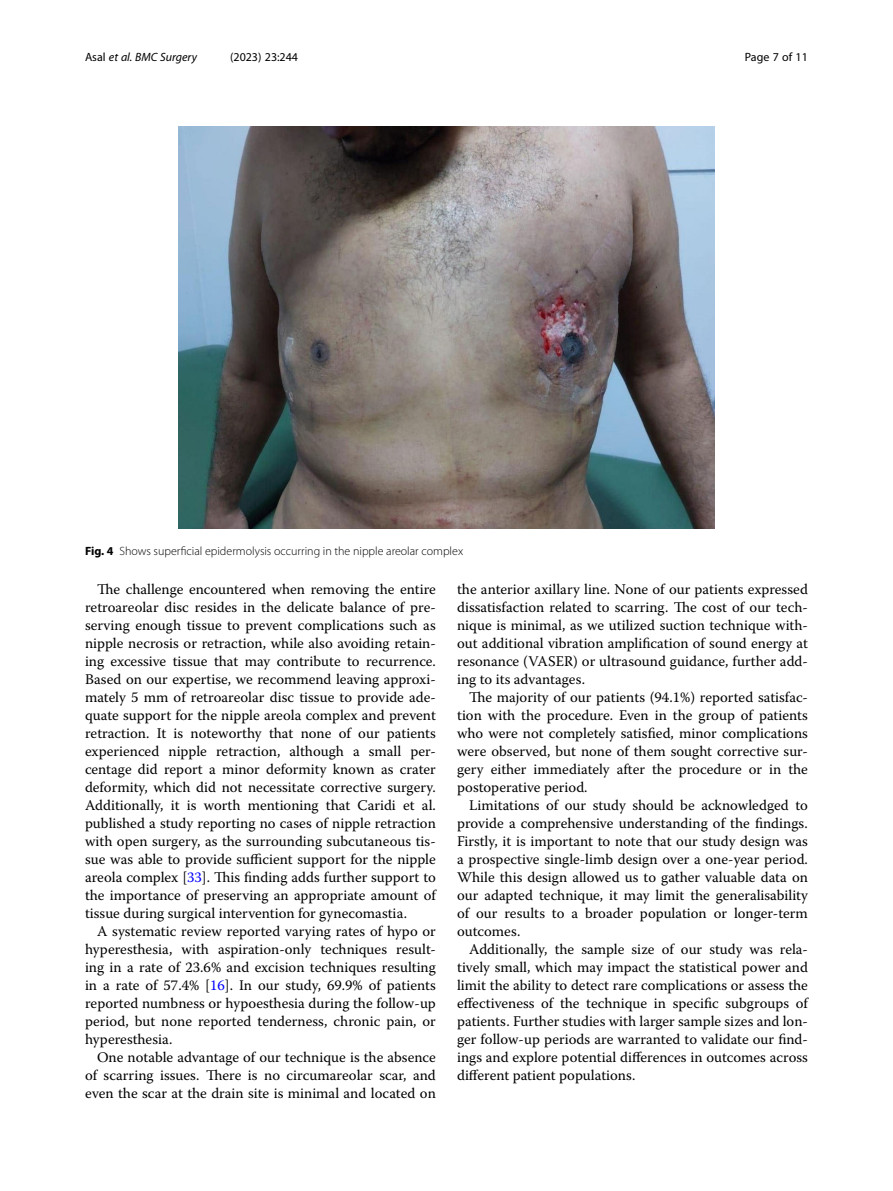
<style>
.page{position:relative;width:893px;height:1191px;background:#fff}
.page>*{position:absolute;margin:0;border:0;box-sizing:border-box;transform-origin:0 0}
.Body_Text_Indent{font:14.7px/18px "Warnock Pro";color:#000;text-align:justify}
.Figure_Caption{font:300 12px "Myriad Pro";color:#000}
.t1{font:12px "Myriad Pro";color:#000}
.t2{font:italic 12px "Myriad Pro";color:#000}
.s1{font-style:normal}
.s2{font-weight:700}
.s3{color:#00f}
</style>
<div class="page">
<img style="left:178px;top:126px;width:536px;height:402px">
<p class="t2" style="left:85px;top:50px;width:113px"><span class="s1">Asal</span> et al. BMC Surgery</p>
<p class="t1" style="left:230px;top:50px;width:70px">(2023) 23:244</p>
<p class="t1" style="left:745px;top:50px;width:65px">Page 7 of 11</p>
<p class="Figure_Caption" style="left:85px;top:545px;width:380px"><span class="s2">Fig. 4</span> Shows superficial epidermolysis occurring in the nipple areolar complex</p>
<p class="Body_Text_Indent" style="left:85px;top:580px;width:352px;text-indent:12px">The challenge encountered when removing the entire retroareolar disc resides in the delicate balance of pre&shy;serving enough tissue to prevent complications such as nipple necrosis or retraction, while also avoiding retain&shy;ing excessive tissue that may contribute to recurrence.<br>Based on our expertise, we recommend leaving approxi&shy;mately 5 mm of retroareolar disc tissue to provide ade&shy;quate support for the nipple areola complex and prevent retraction. It is noteworthy that none of our patients experienced nipple retraction, although a small per&shy;centage did report a minor deformity known as crater deformity, which did not necessitate corrective surgery.<br>Additionally, it is worth mentioning that Caridi et al. published a study reporting no cases of nipple retraction with open surgery, as the surrounding subcutaneous tis&shy;sue was able to provide sufficient support for the nipple areola complex [<span class="s3">33</span>]. This finding adds further support to the importance of preserving an appropriate amount of tissue during surgical intervention for gynecomastia.</p>
<p class="Body_Text_Indent" style="left:85px;top:922px;width:352px;text-indent:12px">A systematic review reported varying rates of hypo or hyperesthesia, with aspiration-only techniques result&shy;ing in a rate of 23.6% and excision techniques resulting in a rate of 57.4% [<span class="s3">16</span>]. In our study, 69.9% of patients reported numbness or hypoesthesia during the follow-up period, but none reported tenderness, chronic pain, or hyperesthesia.</p>
<p class="Body_Text_Indent" style="left:85px;top:1048px;width:352px;text-indent:12px">One notable advantage of our technique is the absence of scarring issues. There is no circumareolar scar, and even the scar at the drain site is minimal and located on</p>
<p class="Body_Text_Indent" style="left:457px;top:580px;width:352px">the anterior axillary line. None of our patients expressed dissatisfaction related to scarring. The cost of our tech&shy;nique is minimal, as we utilized suction technique with&shy;out additional vibration amplification of sound energy at resonance (VASER) or ultrasound guidance, further add&shy;ing to its advantages.</p>
<p class="Body_Text_Indent" style="left:457px;top:688px;width:352px;text-indent:12px">The majority of our patients (94.1%) reported satisfac&shy;tion with the procedure. Even in the group of patients who were not completely satisfied, minor complications were observed, but none of them sought corrective sur&shy;gery either immediately after the procedure or in the postoperative period.</p>
<p class="Body_Text_Indent" style="left:457px;top:796px;width:352px;text-indent:12px">Limitations of our study should be acknowledged to provide a comprehensive understanding of the findings.<br>Firstly, it is important to note that our study design was a prospective single-limb design over a one-year period.<br>While this design allowed us to gather valuable data on our adapted technique, it may limit the generalisability of our results to a broader population or longer-term outcomes.</p>
<p class="Body_Text_Indent" style="left:457px;top:940px;width:352px;text-indent:12px">Additionally, the sample size of our study was rela&shy;tively small, which may impact the statistical power and limit the ability to detect rare complications or assess the effectiveness of the technique in specific subgroups of patients. Further studies with larger sample sizes and lon&shy;ger follow-up periods are warranted to validate our find&shy;ings and explore potential differences in outcomes across different patient populations.</p>
</div>
